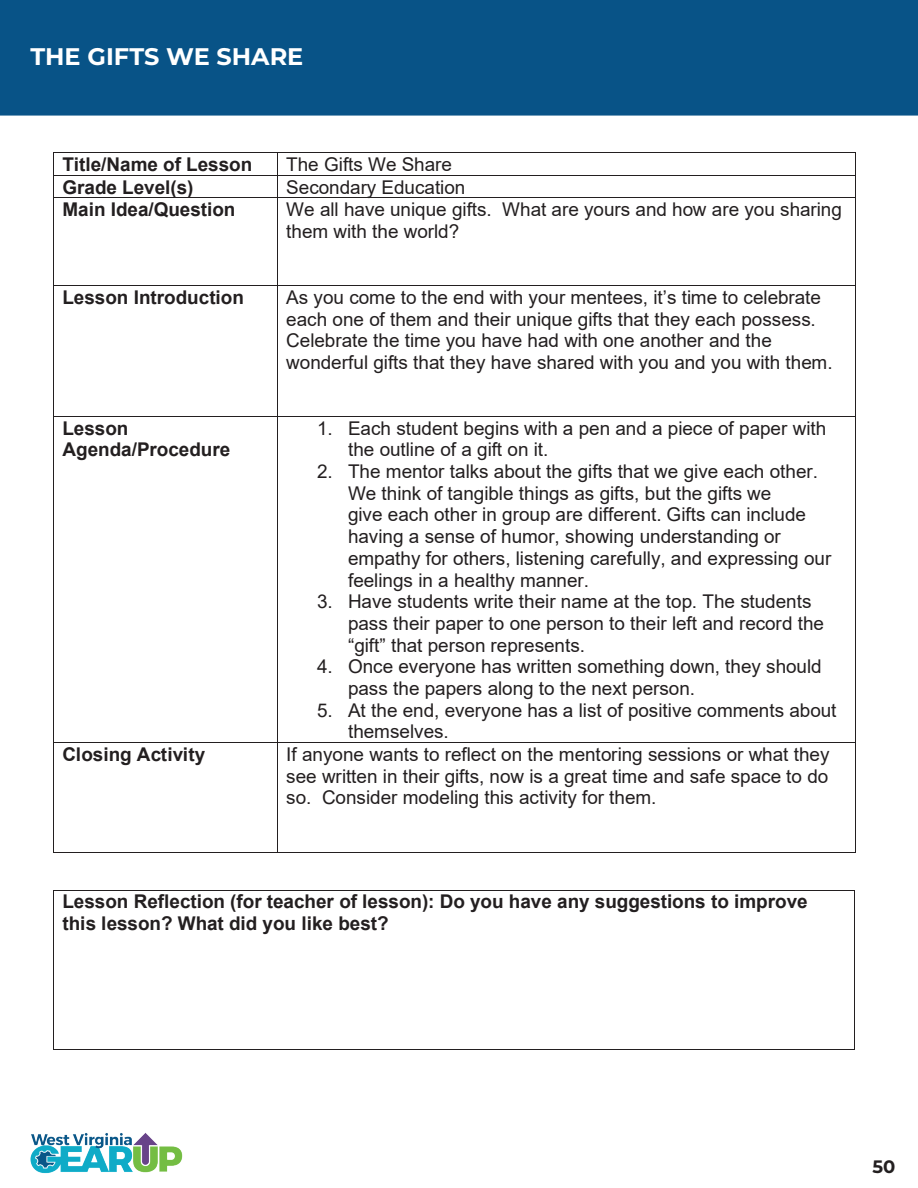
<style>
.page{position:relative;width:918px;height:1188px;background:#fff}
.page>*{position:absolute;margin:0;border:0;box-sizing:border-box;transform-origin:0 0}
.t1{font:700 24px "Montserrat";color:#fff}
.t2{font:18.9px/21.8px "Arial";color:#231f20}
.t3{font:700 18.9px/21.6px "Arial";color:#231f20}
.t4{font:700 18px "Montserrat";color:#231f20}
</style>
<div class="page">
<img style="left:30px;top:1132px;width:153px;height:42px">
<div style="left:1px;top:1px;width:916px;height:114px;background:#085387"></div>
<div style="left:0;top:0;width:918px;height:116px;border:2px solid #085387"></div>
<hr style="left:54px;top:153px;width:223px;height:1px;background:#231f20">
<hr style="left:277px;top:153px;width:578px;height:1px;background:#231f20">
<hr style="left:54px;top:175px;width:223px;height:1px;background:#231f20">
<hr style="left:277px;top:175px;width:578px;height:1px;background:#231f20">
<svg style="left:53px;top:153px;width:1px;height:45px"></svg>
<hr style="left:54px;top:198px;width:223px;height:1px;background:#231f20">
<svg style="left:277px;top:154px;width:1px;height:44px"></svg>
<hr style="left:277px;top:198px;width:578px;height:1px;background:#231f20">
<svg style="left:855px;top:153px;width:1px;height:45px"></svg>
<hr style="left:53px;top:198px;width:1px;height:87px;background:#231f20">
<hr style="left:277px;top:198px;width:1px;height:87px;background:#231f20">
<hr style="left:855px;top:198px;width:1px;height:87px;background:#231f20">
<hr style="left:54px;top:285px;width:223px;height:1px;background:#231f20">
<hr style="left:277px;top:285px;width:578px;height:1px;background:#231f20">
<hr style="left:53px;top:286px;width:1px;height:130px;background:#231f20">
<hr style="left:277px;top:286px;width:1px;height:130px;background:#231f20">
<hr style="left:855px;top:286px;width:1px;height:130px;background:#231f20">
<hr style="left:54px;top:416px;width:223px;height:1px;background:#231f20">
<hr style="left:277px;top:416px;width:578px;height:1px;background:#231f20">
<hr style="left:53px;top:417px;width:1px;height:325px;background:#231f20">
<hr style="left:277px;top:417px;width:1px;height:325px;background:#231f20">
<hr style="left:855px;top:417px;width:1px;height:325px;background:#231f20">
<hr style="left:54px;top:742px;width:223px;height:1px;background:#231f20">
<hr style="left:277px;top:742px;width:578px;height:1px;background:#231f20">
<hr style="left:53px;top:743px;width:1px;height:109px;background:#231f20">
<hr style="left:54px;top:852px;width:223px;height:1px;background:#231f20">
<hr style="left:277px;top:743px;width:1px;height:109px;background:#231f20">
<hr style="left:277px;top:852px;width:578px;height:1px;background:#231f20">
<hr style="left:855px;top:743px;width:1px;height:109px;background:#231f20">
<hr style="left:54px;top:890px;width:800px;height:1px;background:#231f20">
<hr style="left:53px;top:891px;width:1px;height:158px;background:#231f20">
<hr style="left:54px;top:1049px;width:800px;height:1px;background:#231f20">
<hr style="left:854px;top:891px;width:1px;height:158px;background:#231f20">
<p class="t1" style="left:30px;top:40px;width:275px">THE GIFTS WE SHARE</p>
<p class="t3" style="left:62px;top:154px;width:191px">Title/Name of Lesson</p>
<p class="t2" style="left:286px;top:153px;width:167px">The Gifts We Share</p>
<p class="t3" style="left:62px;top:176px;width:133px">Grade Level(s)</p>
<p class="t2" style="left:286px;top:176px;width:181px">Secondary Education</p>
<p class="t3" style="left:62px;top:199px;width:175px">Main Idea/Question</p>
<p class="t2" style="left:286px;top:198px;width:557px">We all have unique gifts. What are yours and how are you sharing them with the world?</p>
<p class="t3" style="left:62px;top:287px;width:183px">Lesson Introduction</p>
<p class="t2" style="left:286px;top:286px;width:548px">As you come to the end with your mentees, it’s time to celebrate each one of them and their unique gifts that they each possess.<br>Celebrate the time you have had with one another and the wonderful gifts that they have shared with you and you with them.</p>
<p class="t3" style="left:62px;top:418px;width:169px">Lesson<br>Agenda/Procedure</p>
<p class="t2" style="left:348px;top:417px;width:480px;text-indent:-31px">1. Each student begins with a pen and a piece of paper with the outline of a gift on it.</p>
<p class="t2" style="left:348px;top:461px;width:485px;text-indent:-31px">2. The mentor talks about the gifts that we give each other.<br>We think of tangible things as gifts, but the gifts we<br>give each other in group are different. Gifts can include having a sense of humor, showing understanding or empathy for others, listening carefully, and expressing our feelings in a healthy manner.</p>
<p class="t2" style="left:348px;top:591px;width:478px;text-indent:-31px">3. Have students write their name at the top. The students pass their paper to one person to their left and record the “gift” that person represents.</p>
<p class="t2" style="left:348px;top:656px;width:475px;text-indent:-31px">4. Once everyone has written something down, they should pass the papers along to the next person.</p>
<p class="t2" style="left:348px;top:699px;width:490px;text-indent:-31px">5. At the end, everyone has a list of positive comments about themselves.</p>
<p class="t3" style="left:62px;top:744px;width:144px">Closing Activity</p>
<p class="t2" style="left:286px;top:743px;width:545px;text-align:justify">If anyone wants to reflect on the mentoring sessions or what they see written in their gifts, now is a great time and safe space to do so. Consider modeling this activity for them.</p>
<p class="t3" style="left:62px;top:891px;width:747px">Lesson Reflection (for teacher of lesson): Do you have any suggestions to improve this lesson? What did you like best?</p>
<p class="t4" style="left:873px;top:1154px;width:24px">50</p>
</div>
